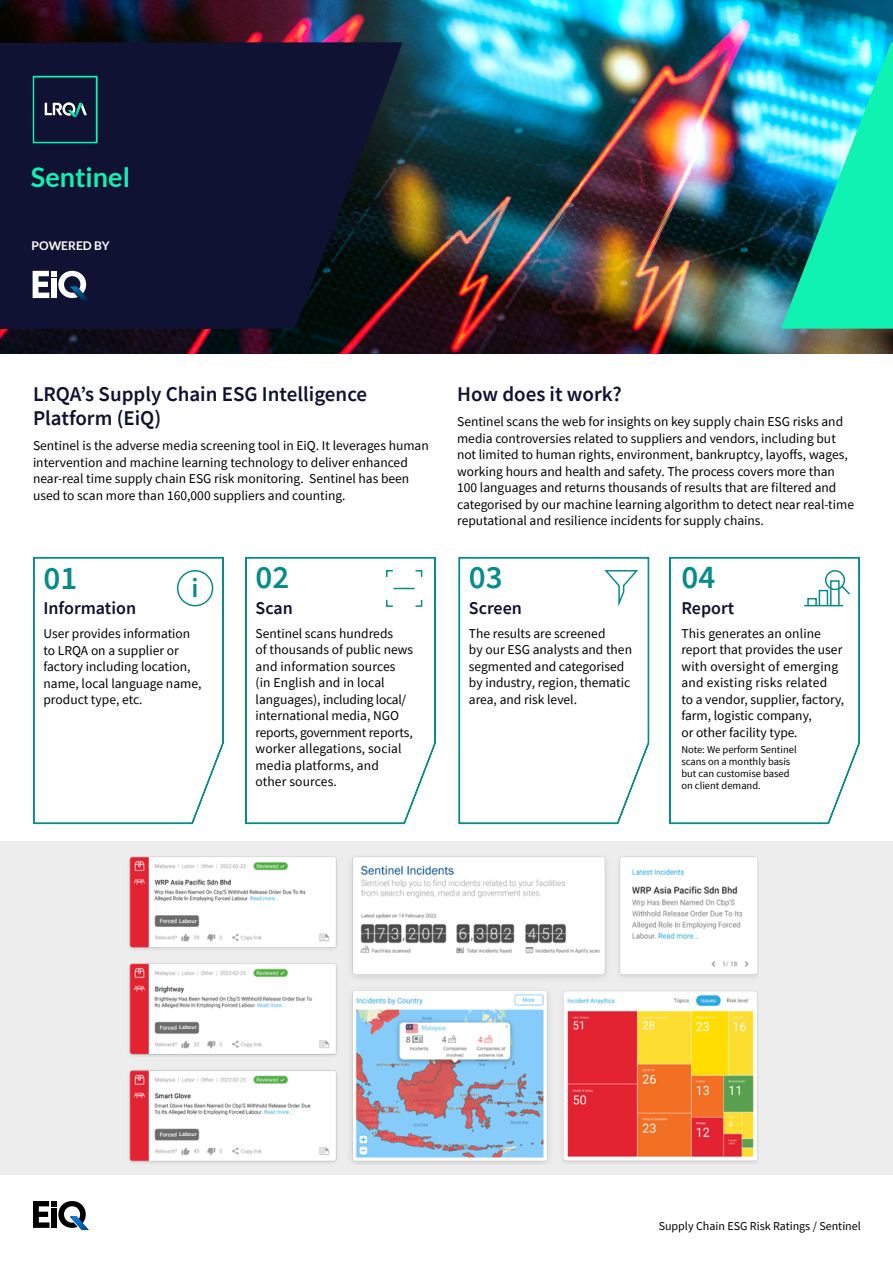
<style>
.page{position:relative;width:893px;height:1263px;background:#fff}
.page>*{position:absolute;margin:0;border:0;box-sizing:border-box;transform-origin:0 0}
.t1{font:600 33px "Source Sans Pro";color:#088c8a}
.t2{font:700 27px "Lato";color:#0ff2b2}
.t3{font:600 27px "Source Sans Pro";color:#088c8a}
.t4{font:600 21px/24px "Source Sans Pro";color:#0f1232}
.t5{font:600 18px "Source Sans Pro";color:#0f1232}
.t6{font:13.5px/16.5px "Source Sans Pro";color:#000}
.t7{font:12px "Source Sans Pro";color:#000}
.t8{font:700 12px "Lato";color:#fff}
.t9{font:10.5px/12px "Source Sans Pro";color:#000}
.t10{font:600 5.85px "Source Sans Pro";color:#fff}
</style>
<div class="page">
<div style="left:0;top:841px;width:893px;height:333px;background:#ededed"></div>
<img style="left:0;top:0;width:893px;height:354px">
<svg style="left:63px;top:42px;width:339px;height:287px"></svg>
<div style="left:0;top:43px;width:235px;height:286px;background:#0f1232"></div>
<img style="left:32px;top:75px;width:66px;height:68px">
<svg style="left:781px;top:43px;width:112px;height:286px"></svg>
<svg style="left:33px;top:271px;width:56px;height:29px"></svg>
<svg style="left:33px;top:1201px;width:53px;height:27px"></svg>
<img style="left:72px;top:1216px;width:17px;height:14px">
<svg style="left:669px;top:556px;width:191px;height:269px"></svg>
<svg style="left:458px;top:556px;width:192px;height:269px"></svg>
<svg style="left:245px;top:556px;width:191px;height:269px"></svg>
<svg style="left:33px;top:556px;width:191px;height:269px"></svg>
<svg style="left:806px;top:569px;width:45px;height:37px"></svg>
<hr style="left:805px;top:605px;width:37px;height:1px;background:#088c8a">
<div style="left:177px;top:570px;width:36px;height:36px;border:2px solid #088c8a;border-radius:50%"></div>
<svg style="left:385px;top:569px;width:38px;height:39px"></svg>
<img style="left:129px;top:856px;width:629px;height:309px">
<div style="left:178px;top:1023px;width:17px;height:9px;background:#6c6c6c"></div>
<div style="left:178px;top:916px;width:17px;height:9px;background:#6c6c6c"></div>
<div style="left:178px;top:1129px;width:17px;height:9px;background:#6c6c6c"></div>
<h2 class="t2" style="left:31px;top:161px;width:101px">Sentinel</h2>
<p class="t8" style="left:32px;top:239px;width:80px">POWERED BY</p>
<h3 class="t4" style="left:33px;top:381px;width:336px">LRQA’s Supply Chain ESG Intelligence<br>Platform (EiQ)</h3>
<p class="t6" style="left:33px;top:437px;width:397px">Sentinel is the adverse media screening tool in EiQ. It leverages human intervention and machine learning technology to deliver enhanced near-real time supply chain ESG risk monitoring. Sentinel has been used to scan more than 160,000 suppliers and counting.</p>
<h1 class="t1" style="left:44px;top:556px;width:35px">01</h1>
<h3 class="t5" style="left:44px;top:596px;width:94px">Information</h3>
<p class="t6" style="left:44px;top:625px;width:159px">User provides information to LRQA on a supplier or factory including location, name, local language name, product type, etc.</p>
<h2 class="t3" style="left:192px;top:570px;width:9px">i</h2>
<h1 class="t1" style="left:256px;top:556px;width:35px">02</h1>
<h3 class="t5" style="left:256px;top:596px;width:39px">Scan</h3>
<p class="t6" style="left:256px;top:625px;width:159px">Sentinel scans hundreds<br>of thousands of public news and information sources (in English and in local languages), including local/ international media, NGO reports, government reports, worker allegations, social media platforms, and<br>other sources.</p>
<h3 class="t4" style="left:457px;top:381px;width:166px">How does it work?</h3>
<p class="t6" style="left:457px;top:413px;width:398px">Sentinel scans the web for insights on key supply chain ESG risks and media controversies related to suppliers and vendors, including but not limited to human rights, environment, bankruptcy, layoffs, wages, working hours and health and safety. The process covers more than 100 languages and returns thousands of results that are filtered and categorised by our machine learning algorithm to detect near real-time reputational and resilience incidents for supply chains.</p>
<h1 class="t1" style="left:681px;top:556px;width:35px">04</h1>
<h3 class="t5" style="left:681px;top:596px;width:54px">Report</h3>
<p class="t6" style="left:681px;top:625px;width:164px">This generates an online report that provides the user with oversight of emerging and existing risks related<br>to a vendor, supplier, factory, farm, logistic company,<br>or other facility type.</p>
<p class="t9" style="left:681px;top:744px;width:117px">Note: We perform Sentinel scans on a monthly basis but can customise based on client demand.</p>
<h1 class="t1" style="left:469px;top:556px;width:35px">03</h1>
<h3 class="t5" style="left:469px;top:596px;width:54px">Screen</h3>
<p class="t6" style="left:469px;top:625px;width:165px">The results are screened<br>by our ESG analysts and then segmented and categorised by industry, region, thematic area, and risk level.</p>
<p class="t10" style="left:179px;top:917px;width:19px">Labour</p>
<p class="t10" style="left:179px;top:1023px;width:19px">Labour</p>
<p class="t10" style="left:179px;top:1130px;width:19px">Labour</p>
<p class="t7" style="left:659px;top:1218px;width:204px">Supply Chain ESG Risk Ratings / Sentinel</p>
</div>
